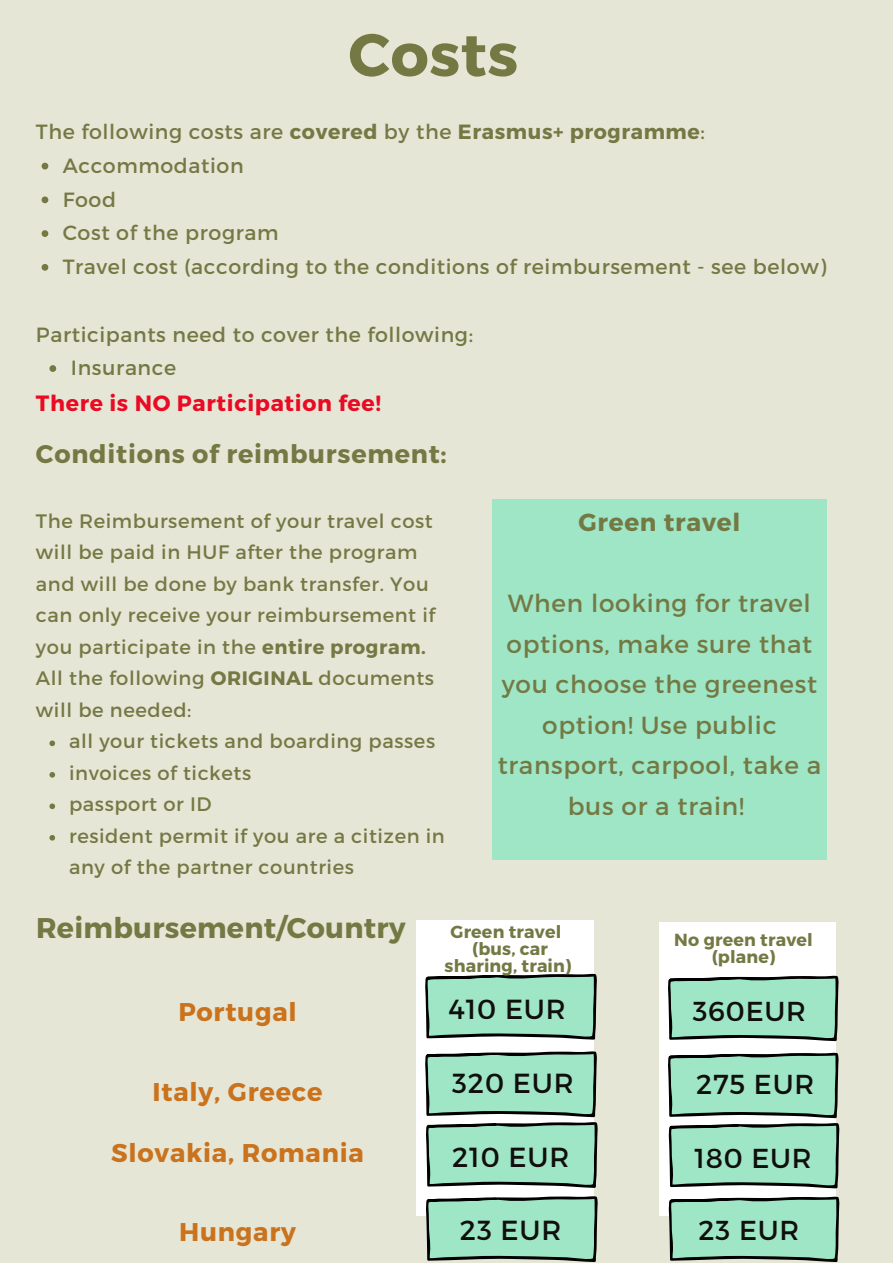
<style>
.page{position:relative;width:893px;height:1264px;background:#fff}
.page>*{position:absolute;margin:0;border:0;box-sizing:border-box;transform-origin:0 0}
.t1{font:700 60px "Montserrat";letter-spacing:.01em;color:#747944}
.t2{font:700 28.5px "Montserrat";letter-spacing:.01em;color:#747944}
.t3{font:27.6px "Montserrat";letter-spacing:.03em;color:#100f0d}
.t4{font:27.45px "Montserrat";letter-spacing:.03em;color:#100f0d}
.t5{font:700 25.65px "Montserrat";letter-spacing:.03em;color:#ca721c}
.t6{font:700 25.5px "Montserrat";letter-spacing:.03em;color:#747944}
.t7{font:24.6px/40.5px "Montserrat";letter-spacing:.03em;color:#747944;text-align:center}
.t8{font:700 24.6px "Montserrat";letter-spacing:.03em;color:#747944}
.t9{font:700 22.05px "Montserrat";letter-spacing:.03em;color:#e80b23}
.t10{font:20.55px "Montserrat";letter-spacing:.03em;color:#747944}
.t11{font:19.5px/31.5px "Montserrat";letter-spacing:.03em;color:#747944}
.t12{font:700 17.4px/17.1px "Montserrat";letter-spacing:.01em;color:#747944;text-align:center}
.s1{font-weight:700}
</style>
<div class="page">
<div style="left:0;top:0;width:892px;height:1262px;background:#e5e6d6"></div>
<div style="left:492px;top:499px;width:334px;height:360px;background:#9ee6c6"></div>
<svg style="left:49px;top:740px;width:6px;height:6px"></svg>
<svg style="left:49px;top:772px;width:6px;height:5px"></svg>
<svg style="left:49px;top:803px;width:6px;height:6px"></svg>
<svg style="left:49px;top:835px;width:6px;height:5px"></svg>
<svg style="left:42px;top:163px;width:6px;height:6px"></svg>
<svg style="left:42px;top:196px;width:6px;height:7px"></svg>
<svg style="left:42px;top:230px;width:6px;height:7px"></svg>
<svg style="left:42px;top:264px;width:6px;height:7px"></svg>
<svg style="left:49px;top:365px;width:7px;height:7px"></svg>
<div style="left:416px;top:919px;width:177px;height:296px;background:#fff"></div>
<svg style="left:425px;top:973px;width:171px;height:66px;background:#91cdb2"></svg>
<svg style="left:426px;top:1196px;width:171px;height:65px;background:#8fcbb0"></svg>
<svg style="left:425px;top:1051px;width:172px;height:136px;background:#95ceb5"></svg>
<div style="left:659px;top:922px;width:176px;height:293px;background:#fff"></div>
<svg style="left:668px;top:975px;width:170px;height:66px;background:#92cdb3"></svg>
<svg style="left:668px;top:1196px;width:171px;height:65px;background:#90ccb1"></svg>
<svg style="left:668px;top:1052px;width:171px;height:136px;background:#95ceb5"></svg>
<p class="t1" style="left:348px;top:16px;width:171px">Costs</p>
<p class="t10" style="left:36px;top:118px;width:670px">The following costs are <span class="s1">covered</span> by the <span class="s1">Erasmus+ programme</span>:</p>
<p class="t10" style="left:63px;top:152px;width:182px">Accommodation</p>
<p class="t10" style="left:63px;top:186px;width:55px">Food</p>
<p class="t10" style="left:63px;top:220px;width:217px">Cost of the program</p>
<p class="t10" style="left:63px;top:253px;width:765px">Travel cost (according to the conditions of reimbursement - see below)</p>
<p class="t10" style="left:36px;top:321px;width:438px">Participants need to cover the following:</p>
<p class="t10" style="left:71px;top:354px;width:107px">Insurance</p>
<p class="t9" style="left:36px;top:389px;width:346px">There is NO Participation fee!</p>
<p class="t6" style="left:36px;top:437px;width:412px">Conditions of reimbursement:</p>
<p class="t11" style="left:36px;top:504px;width:400px">The Reimbursement of your travel cost will be paid in HUF after the program and will be done by bank transfer. You can only receive your reimbursement if you participate in the <span class="s1">entire program.</span></p>
<p class="t11" style="left:36px;top:661px;width:399px">All the following <span class="s1">ORIGINAL</span> documents</p>
<p class="t11" style="left:36px;top:693px;width:157px">will be needed:</p>
<p class="t11" style="left:69px;top:724px;width:367px">all your tickets and boarding passes</p>
<p class="t11" style="left:69px;top:756px;width:183px">invoices of tickets</p>
<p class="t11" style="left:69px;top:787px;width:144px">passport or ID</p>
<p class="t11" style="left:69px;top:819px;width:377px">resident permit if you are a citizen in any of the partner countries</p>
<p class="t8" style="left:578px;top:506px;width:163px">Green travel</p>
<p class="t7" style="left:497px;top:582px;width:325px">When looking for travel options, make sure that you choose the greenest option! Use public transport, carpool, take a bus or a train!</p>
<p class="t2" style="left:36px;top:909px;width:371px">Reimbursement/Country</p>
<p class="t5" style="left:178px;top:995px;width:120px">Portugal</p>
<p class="t5" style="left:152px;top:1075px;width:171px">Italy, Greece</p>
<p class="t5" style="left:111px;top:1135px;width:254px">Slovakia, Romania</p>
<p class="t5" style="left:179px;top:1215px;width:118px">Hungary</p>
<p class="t12" style="left:444px;top:922px;width:128px">Green travel (bus, car sharing, train)</p>
<p class="t3" style="left:448px;top:991px;width:119px">410 EUR</p>
<p class="t3" style="left:452px;top:1065px;width:123px">320 EUR</p>
<p class="t3" style="left:452px;top:1139px;width:119px">210 EUR</p>
<p class="t3" style="left:460px;top:1211px;width:103px">23 EUR</p>
<p class="t12" style="left:674px;top:930px;width:140px">No green travel</p>
<p class="t12" style="left:711px;top:947px;width:65px">(plane)</p>
<p class="t4" style="left:692px;top:992px;width:115px">360EUR</p>
<p class="t4" style="left:696px;top:1066px;width:120px">275 EUR</p>
<p class="t4" style="left:694px;top:1140px;width:119px">180 EUR</p>
<p class="t4" style="left:698px;top:1211px;width:102px">23 EUR</p>
</div>
